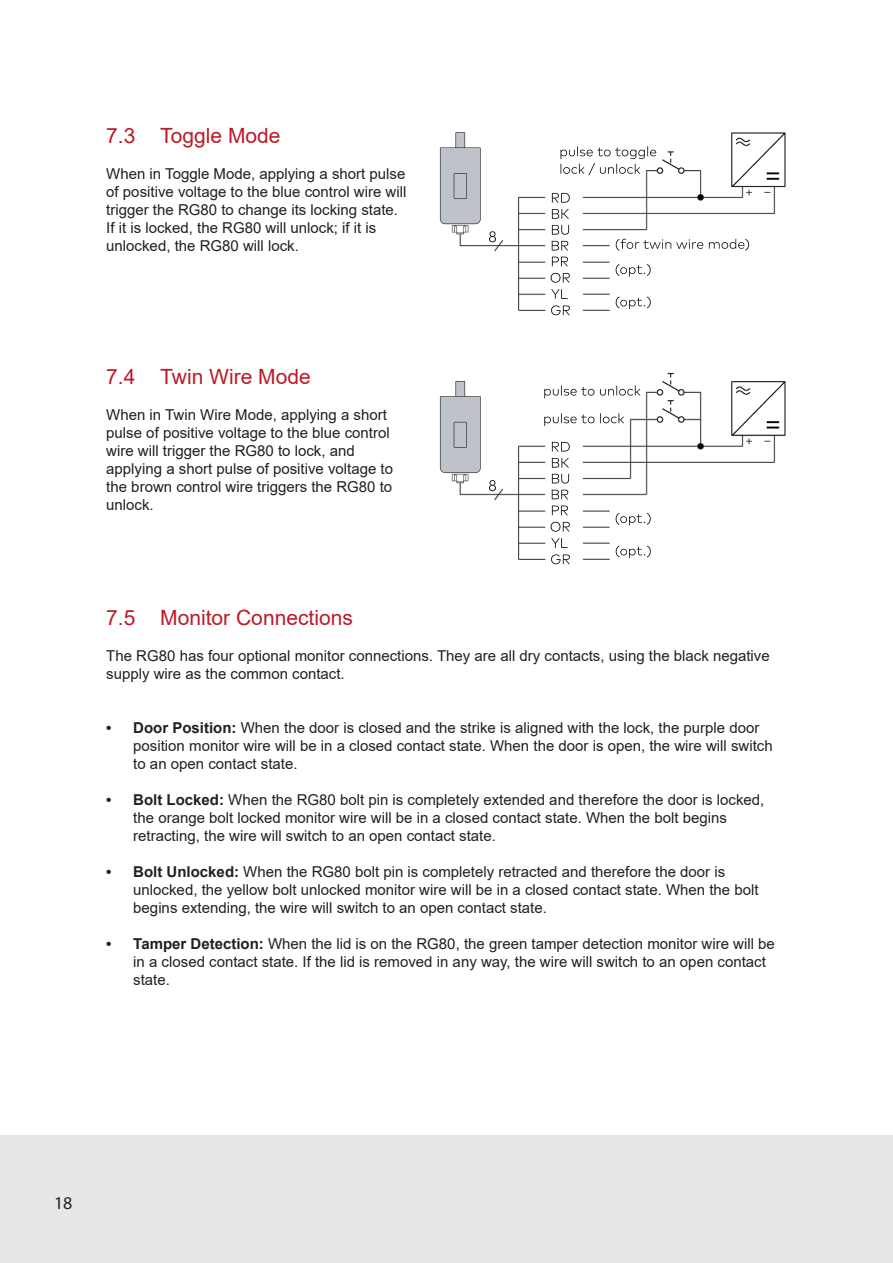
<style>
.page{position:relative;width:893px;height:1263px;background:#fff}
.page>*{position:absolute;margin:0;border:0;box-sizing:border-box;transform-origin:0 0}
.t1{font:21px "Arial";color:#bc1a28}
.t2{font:18px "Myriad Pro";color:#231f20}
.t3{font:15px/18px "Arial";color:#231f20}
.s1{font-weight:700}
</style>
<div class="page">
<div style="left:0;top:1135px;width:893px;height:128px;background:#e6e7e9"></div>
<img style="left:439px;top:132px;width:347px;height:184px">
<img style="left:439px;top:372px;width:347px;height:193px">
<h1 class="t1" style="left:106px;top:121px;width:176px">7.3 Toggle Mode</h1>
<p class="t3" style="left:106px;top:164px;width:302px">When in Toggle Mode, applying a short pulse of positive voltage to the blue control wire will trigger the RG80 to change its locking state.<br>If it is locked, the RG80 will unlock; if it is unlocked, the RG80 will lock.</p>
<h1 class="t1" style="left:106px;top:362px;width:206px">7.4 Twin Wire Mode</h1>
<p class="t3" style="left:106px;top:406px;width:288px">When in Twin Wire Mode, applying a short pulse of positive voltage to the blue control wire will trigger the RG80 to lock, and applying a short pulse of positive voltage to the brown control wire triggers the RG80 to unlock.</p>
<h1 class="t1" style="left:106px;top:603px;width:248px">7.5 Monitor Connections</h1>
<p class="t3" style="left:106px;top:647px;width:665px">The RG80 has four optional monitor connections. They are all dry contacts, using the black negative supply wire as the common contact.</p>
<p class="t3" style="left:133px;top:719px;width:641px;text-indent:-27px"><span class="s1">• Door Position:</span> When the door is closed and the strike is aligned with the lock, the purple door position monitor wire will be in a closed contact state. When the door is open, the wire will switch to an open contact state.</p>
<p class="t3" style="left:133px;top:791px;width:633px;text-indent:-27px"><span class="s1">• Bolt Locked:</span> When the RG80 bolt pin is completely extended and therefore the door is locked, the orange bolt locked monitor wire will be in a closed contact state. When the bolt begins retracting, the wire will switch to an open contact state.</p>
<p class="t3" style="left:133px;top:863px;width:627px;text-indent:-27px"><span class="s1">• Bolt Unlocked:</span> When the RG80 bolt pin is completely retracted and therefore the door is unlocked, the yellow bolt unlocked monitor wire will be in a closed contact state. When the bolt begins extending, the wire will switch to an open contact state.</p>
<p class="t3" style="left:133px;top:935px;width:643px;text-indent:-27px"><span class="s1">• Tamper Detection:</span> When the lid is on the RG80, the green tamper detection monitor wire will be in a closed contact state. If the lid is removed in any way, the wire will switch to an open contact state.</p>
<p class="t2" style="left:54px;top:1192px;width:20px">18</p>
</div>
